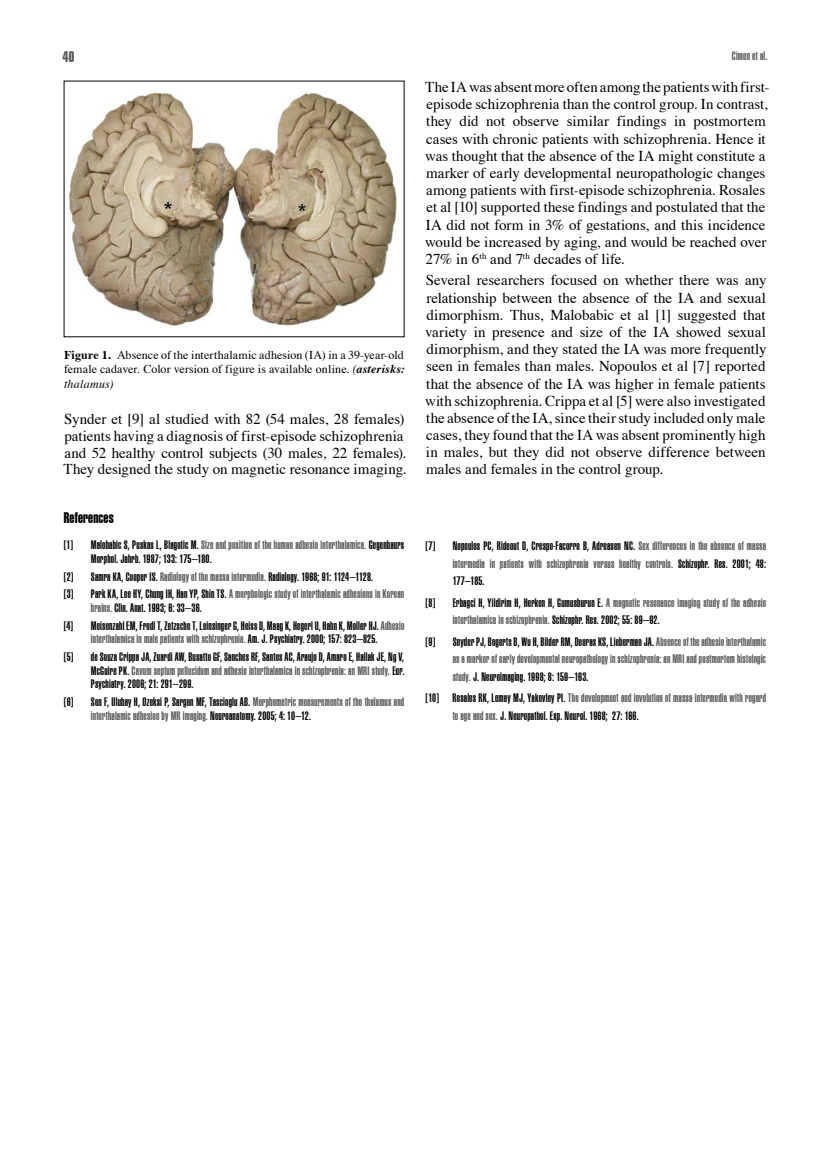
<style>
.page{position:relative;width:830px;height:1149px;background:#fff}
.page>*{position:absolute;margin:0;border:0;box-sizing:border-box;transform-origin:0 0}
.t1{font:15px/17.1px "Times";color:#000}
.t2{font:15px "Helvetica Compressed Extra";letter-spacing:.01em;color:#000}
.t3{font:15px "Helvetica Compressed Extra";color:#595858}
.t4{font:12px/13.5px "Helvetica Compressed Ultra";letter-spacing:.015em;color:#000}
.t5{font:12px/17.4px "Helvetica Compressed Ultra";letter-spacing:.015em;color:#595858}
.t6{font:12px/14.4px "Times";letter-spacing:.005em;color:#000;text-align:justify}
.s1{font-weight:700}
.s2{font-style:italic}
.s3{font-weight:700;font-style:italic}
.s4{color:#595858}
.s5{color:#000}
</style>
<div class="page">
<img style="left:68px;top:92px;width:329px;height:235px">
<p class="t3" style="left:63px;top:48px;width:13px">40</p>
<p class="t5" style="left:731px;top:47px;width:37px">Cimen et al.</p>
<p class="t6" style="left:64px;top:346px;width:342px"><span class="s1">Figure 1.</span> Absence of the interthalamic adhesion (IA) in a 39-year-old female cadaver. Color version of figure is available online. <span class="s2">(</span><span class="s3">asterisks: </span><span class="s2">thalamus)</span></p>
<p class="t1" style="left:63px;top:409px;width:344px">Synder et [9] al studied with 82 (54 males, 28 females) patients having a diagnosis of first-episode schizophrenia and 52 healthy control subjects (30 males, 22 females).<br>They designed the study on magnetic resonance imaging.</p>
<p class="t2" style="left:64px;top:508px;width:51px">References</p>
<p class="t4" style="left:64px;top:538px;width:11px">[1]</p>
<p class="t4" style="left:91px;top:538px;width:315px">Malobabic S, Puskas L, Blagotic M. <span class="s4">Size and position of the human adhesio interthalamica.</span> Gegenbaurs<br>Morphol. Jahrb. 1987; 133: 175–180.</p>
<p class="t4" style="left:64px;top:569px;width:11px">[2]</p>
<p class="t4" style="left:91px;top:569px;width:284px">Samra KA, Cooper IS. <span class="s4">Radiology of the massa intermedia.</span> Radiology. 1968; 91: 1124–1128.</p>
<p class="t4" style="left:64px;top:587px;width:11px">[3]</p>
<p class="t4" style="left:91px;top:587px;width:315px">Park KA, Lee HY, Chung IH, Han YP, Shin TS. <span class="s4">A morphologic study of interthalamic adhesions in Korean brains.</span> Clin. Anat. 1993; 6: 33–36.</p>
<p class="t4" style="left:64px;top:618px;width:11px">[4]</p>
<p class="t4" style="left:91px;top:618px;width:315px">Meisenzahl EM, Frodl T, Zetzsche T, Leinsinger G, Heiss D, Maag K, Hegerl U, Hahn K, Moller HJ. <span class="s4">Adhesio interthalamica in male patients with schizophrenia.</span> Am. J. Psychiatry. 2000; 157: 823–825.</p>
<p class="t4" style="left:64px;top:650px;width:11px">[5]</p>
<p class="t4" style="left:91px;top:650px;width:315px;text-align:justify">de Souza Crippa JA, Zuardi AW, Busatto GF, Sanches RF, Santos AC, Araujo D, Amaro E, Hallak JE, Ng V, McGuire PK. <span class="s4">Cavum septum pellucidum and adhesio interthalamica in schizophrenia: an MRI study.</span> Eur.<br>Psychiatry. 2006; 21: 291–299.</p>
<p class="t4" style="left:64px;top:695px;width:11px">[6]</p>
<p class="t5" style="left:91px;top:695px;width:315px;line-height:13.5px"><span class="s5">Sen F, Ulubay H, Ozeksi P, Sargon MF, Tascioglu AB.</span> Morphometric measurements of the thalamus and interthalamic adhesion by MR imaging. <span class="s5">Neuroanatomy. 2005; 4: 10–12.</span></p>
<p class="t1" style="left:425px;top:77px;width:345px">The IA was absent more often among the patients with first&shy;episode schizophrenia than the control group. In contrast, they did not observe similar findings in postmortem cases with chronic patients with schizophrenia. Hence it was thought that the absence of the IA might constitute a marker of early developmental neuropathologic changes among patients with first-episode schizophrenia. Rosales et al [10] supported these findings and postulated that the IA did not form in 3% of gestations, and this incidence would be increased by aging, and would be reached over 27% in 6<sup>th</sup> and 7<sup>th</sup> decades of life.</p>
<p class="t1" style="left:425px;top:270px;width:343px;text-align:justify">Several researchers focused on whether there was any relationship between the absence of the IA and sexual dimorphism. Thus, Malobabic et al [1] suggested that variety in presence and size of the IA showed sexual dimorphism, and they stated the IA was more frequently seen in females than males. Nopoulos et al [7] reported that the absence of the IA was higher in female patients with schizophrenia. Crippa et al [5] were also investigated the absence of the IA, since their study included only male cases, they found that the IA was absent prominently high in males, but they did not observe difference between males and females in the control group.</p>
<p class="t4" style="left:425px;top:539px;width:11px">[7]</p>
<p class="t5" style="left:452px;top:537px;width:315px;text-align:justify"><span class="s5">Nopoulos PC, Rideout D, Crespo-Facorro B, Adreasen NC.</span> Sex differences in the absence of massa intermedia in patients with schizophrenia versus healthy controls. <span class="s5">Schizophr. Res. 2001; 48:<br>177–185.</span></p>
<p class="t4" style="left:425px;top:595px;width:11px">[8]</p>
<p class="t5" style="left:452px;top:593px;width:315px"><span class="s5">Erbagci H, Yildirim H, Herken H, Gumusburun E.</span> A magnetic resonance imaging study of the adhesio interthalamica in schizophrenia. <span class="s5">Schizophr. Res. 2002; 55: 89–92.</span></p>
<p class="t4" style="left:425px;top:634px;width:11px">[9]</p>
<p class="t5" style="left:452px;top:632px;width:315px;text-align:justify"><span class="s5">Snyder PJ, Bogerts B, Wu H, Bilder RM, Deoras KS, Lieberman JA.</span> Absence of the adhesio interthalamic as a marker of early developmental neuropathology in schizophrenia: an MRI and postmortem histologic study. <span class="s5">J. Neuroimaging. 1998; 8: 159–163.</span></p>
<p class="t4" style="left:452px;top:689px;width:315px;line-height:17.4px;text-indent:-27px">[10] Rosales RK, Lemay MJ, Yakovley PI. <span class="s4">The development and involution of massa intermedia with regard to age and sex.</span> J. Neuropathol. Exp. Neurol. 1968; 27: 166.</p>
</div>
